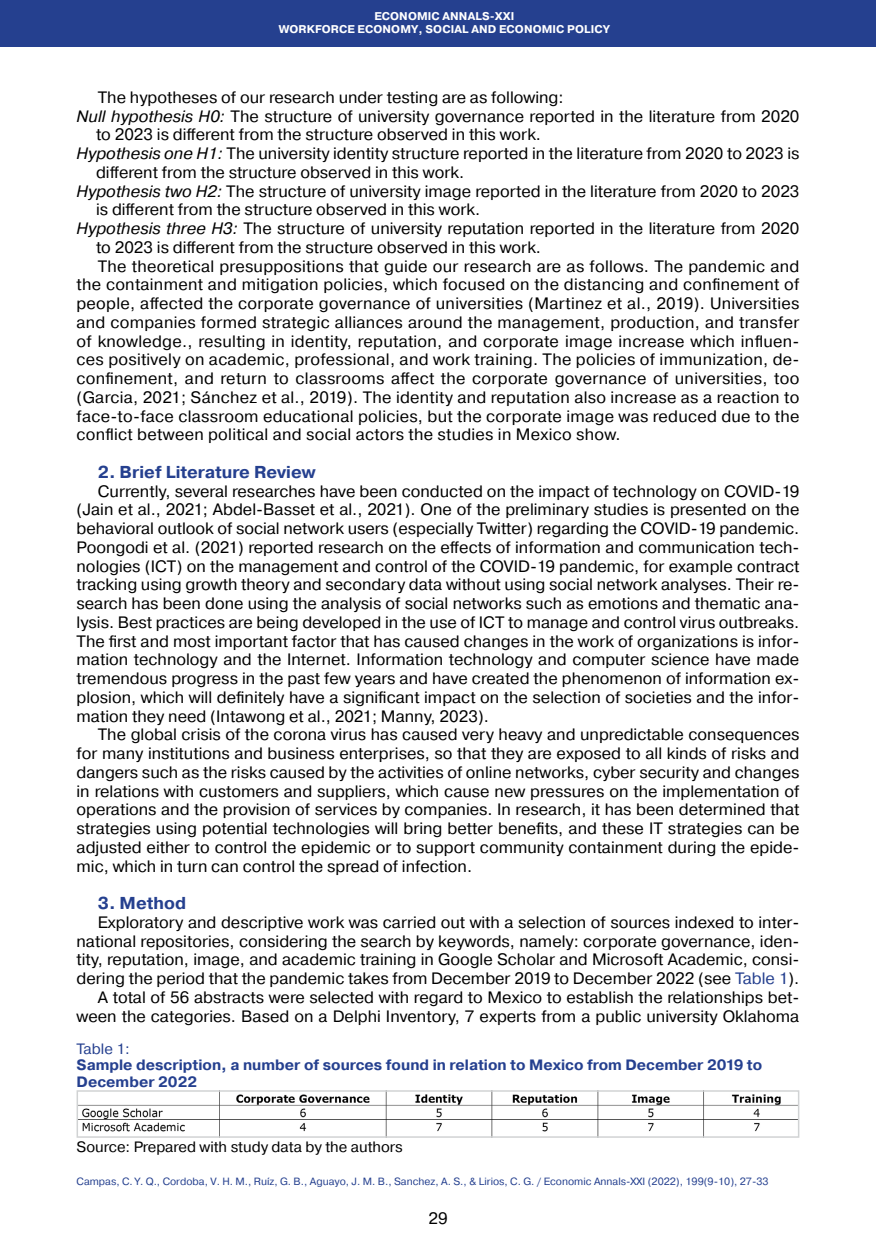
<style>
.page{position:relative;width:876px;height:1246px;background:#fff}
.page>*{position:absolute;margin:0;border:0;box-sizing:border-box;transform-origin:0 0}
.Заголовок_текст_2019{font:700 17.25px "Pragmatica";color:#25408f}
.Абзац_2019{font:16.5px/18.8px "Pragmatica";color:#000}
.Список_2019{font:16.5px/18.8px "Pragmatica";color:#000}
.Таблицы___рисунки_ша{font:700 15px/16.5px "Pragmatica";color:#25408f}
.Таблицы__рисунки__по{font:15px "Pragmatica";color:#000}
.Таблицы___рисунки_ша-2{font:15px "Pragmatica";color:#25408f}
.Посада_2016{font:700 11.25px "Pragmatica";letter-spacing:.01em;color:#fff}
.Нижний_колонтитул_20{font:10.5px "Pragmatica";color:#25408f}
.s1{font-style:italic}
.s2{color:#25408f}
</style>
<div class="page">
<div style="left:0;top:0;width:876px;height:47px;background:#25408f"></div>
<img style="left:80px;top:1093px;width:716px;height:42px">
<div style="left:77px;top:1090px;width:722px;height:48px;border:2px solid #d1d3d4"></div>
<p class="Посада_2016" style="left:374px;top:9px;width:142px">ECONOMIC ANNALS-XXI</p>
<p class="Посада_2016" style="left:279px;top:22px;width:333px">WORKFORCE ECONOMY, SOCIAL AND ECONOMIC POLICY</p>
<p class="Абзац_2019" style="left:98px;top:88px;width:467px">The hypotheses of our research under testing are as following:</p>
<p class="Список_2019" style="left:96px;top:107px;width:705px;text-indent:-19px"><span class="s1">Null hypothesis H0:</span> The structure of university governance reported in the literature from 2020 to 2023 is different from the structure observed in this work.</p>
<p class="Список_2019" style="left:96px;top:144px;width:705px;text-indent:-19px"><span class="s1">Hypothesis one H1:</span> The university identity structure reported in the literature from 2020 to 2023 is different from the structure observed in this work.</p>
<p class="Список_2019" style="left:96px;top:182px;width:705px;text-indent:-19px"><span class="s1">Hypothesis two H2:</span> The structure of university image reported in the literature from 2020 to 2023 is different from the structure observed in this work.</p>
<p class="Список_2019" style="left:96px;top:219px;width:705px;text-indent:-19px"><span class="s1">Hypothesis three H3:</span> The structure of university reputation reported in the literature from 2020 to 2023 is different from the structure observed in this work.</p>
<p class="Абзац_2019" style="left:77px;top:257px;width:724px;text-indent:21px">The theoretical presuppositions that guide our research are as follows. The pandemic and the containment and mitigation policies, which focused on the distancing and confinement of people, affected the corporate governance of universities (Martinez et al., 2019). Universities and companies formed strategic alliances around the management, production, and transfer of knowledge., resulting in identity, reputation, and corporate image increase which influen&shy;ces positively on academic, professional, and work training. The policies of immunization, de&shy;confinement, and return to classrooms affect the corporate governance of universities, too (Garcia, 2021; Sánchez et al., 2019). The identity and reputation also increase as a reaction to face-to-face classroom educational policies, but the corporate image was reduced due to the conflict between political and social actors the studies in Mexico show.</p>
<p class="Заголовок_текст_2019" style="left:98px;top:461px;width:219px">2. Brief Literature Review</p>
<p class="Абзац_2019" style="left:77px;top:482px;width:724px;text-indent:21px">Currently, several researches have been conducted on the impact of technology on COVID-19 (Jain et al., 2021; Abdel-Basset et al., 2021). One of the preliminary studies is presented on the behavioral outlook of social network users (especially Twitter) regarding the COVID-19 pandemic.<br>Poongodi et al. (2021) reported research on the effects of information and communication tech&shy;nologies (ICT) on the management and control of the COVID-19 pandemic, for example contract tracking using growth theory and secondary data without using social network analyses. Their re&shy;search has been done using the analysis of social networks such as emotions and thematic ana&shy;lysis. Best practices are being developed in the use of ICT to manage and control virus outbreaks.<br>The first and most important factor that has caused changes in the work of organizations is infor&shy;mation technology and the Internet. Information technology and computer science have made tremendous progress in the past few years and have created the phenomenon of information ex&shy;plosion, which will definitely have a significant impact on the selection of societies and the infor&shy;mation they need (Intawong et al., 2021; Manny, 2023).</p>
<p class="Абзац_2019" style="left:77px;top:726px;width:724px;text-indent:21px">The global crisis of the corona virus has caused very heavy and unpredictable consequences for many institutions and business enterprises, so that they are exposed to all kinds of risks and dangers such as the risks caused by the activities of online networks, cyber security and changes in relations with customers and suppliers, which cause new pressures on the implementation of operations and the provision of services by companies. In research, it has been determined that strategies using potential technologies will bring better benefits, and these IT strategies can be adjusted either to control the epidemic or to support community containment during the epide&shy;mic, which in turn can control the spread of infection.</p>
<p class="Заголовок_текст_2019" style="left:98px;top:892px;width:90px">3. Method</p>
<p class="Абзац_2019" style="left:77px;top:913px;width:724px;text-indent:21px">Exploratory and descriptive work was carried out with a selection of sources indexed to inter&shy;national repositories, considering the search by keywords, namely: corporate governance, iden&shy;tity, reputation, image, and academic training in Google Scholar and Microsoft Academic, consi&shy;dering the period that the pandemic takes from December 2019 to December 2022 (see <span class="s2">Table 1</span>).</p>
<p class="Абзац_2019" style="left:77px;top:988px;width:724px;text-align:right">A total of 56 abstracts were selected with regard to Mexico to establish the relationships bet&shy;ween the categories. Based on a Delphi Inventory, 7 experts from a public university Oklahoma</p>
<p class="Таблицы___рисунки_ша-2" style="left:77px;top:1039px;width:55px">Table 1:</p>
<p class="Таблицы___рисунки_ша" style="left:77px;top:1057px;width:687px">Sample description, a number of sources found in relation to Mexico from December 2019 to<br>December 2022</p>
<p class="Таблицы__рисунки__по" style="left:77px;top:1138px;width:328px">Source: Prepared with study data by the authors</p>
<p class="Нижний_колонтитул_20" style="left:77px;top:1174px;width:694px">Campas, C. Y. Q., Cordoba, V. H. M., Ruíz, G. B., Aguayo, J. M. B., Sanchez, A. S., &amp; Lirios, C. G. / Economic Annals-XXI (2022), 199(9-10), 27-33</p>
<p class="Абзац_2019" style="left:428px;top:1210px;width:21px">29</p>
</div>
